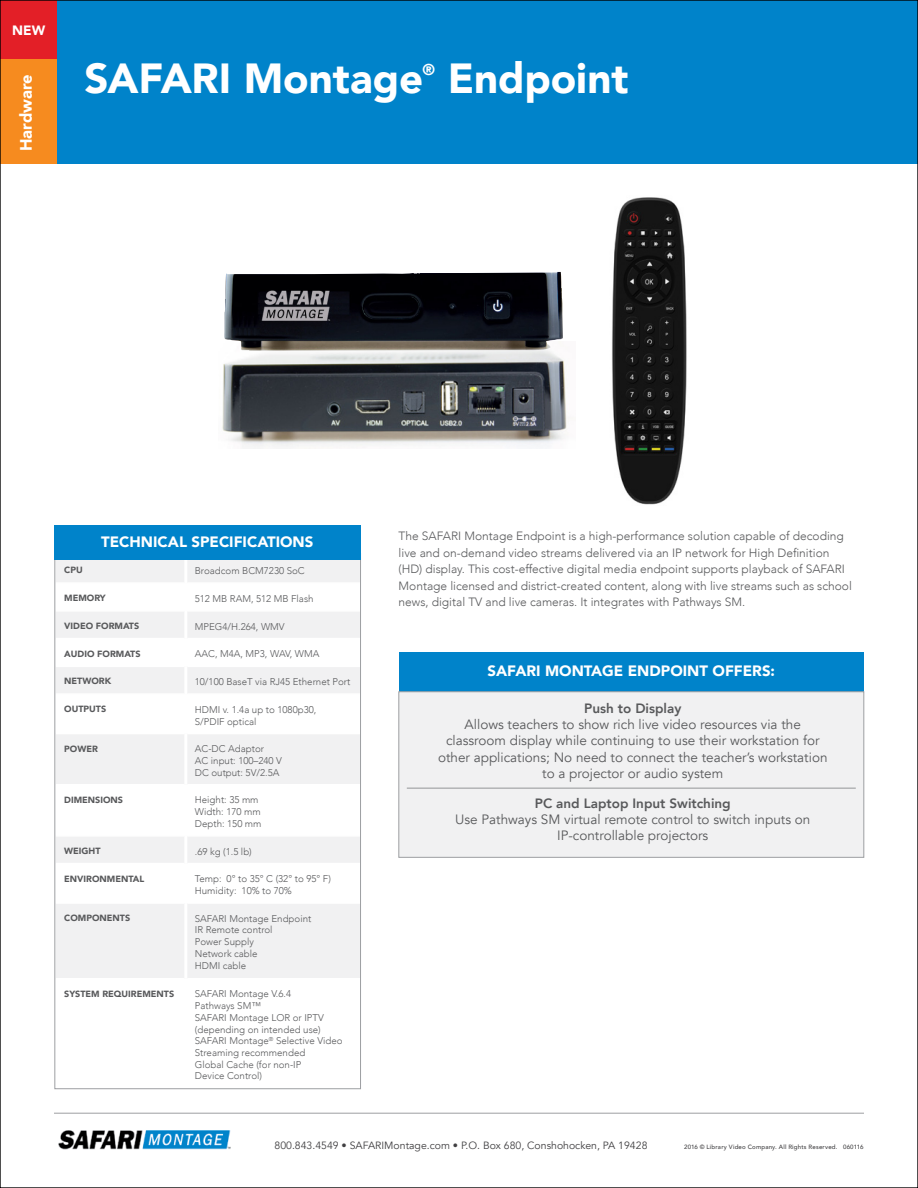
<style>
.page{position:relative;width:918px;height:1188px;background:#fff}
.page>*{position:absolute;margin:0;border:0;box-sizing:border-box;transform-origin:0 0}
.t1{font:900 42px "Avenir";color:#fff}
.t2{font:900 16.5px "Avenir";color:#fff}
.t3{font:900 15.75px "Avenir";color:#fff}
.t4{font:900 15px "Avenir";color:#fff}
.t5{font:13.5px/16.2px "Avenir";color:#58595b;text-align:center}
.t6{font:800 13.5px "Avenir";color:#58595b}
.t7{font:900 13.5px "Avenir";color:#fff}
.t8{font:300 12px/16.5px "Avenir";color:#58595b}
.t9{font:10.5px "Avenir";color:#414042}
.t10{font:300 9.75px/11.7px "Avenir";color:#58595b}
.t11{font:900 9px "Avenir";color:#58595b}
.t12{font:500 6.15px "Avenir";letter-spacing:.03em;color:#414042}
</style>
<div class="page">
<img style="left:58px;top:1130px;width:173px;height:20px">
<hr style="left:54px;top:1113px;width:810px;height:1px;background:#9d9fa2">
<div style="left:0;top:0;width:918px;height:164px;background:#0083ca"></div>
<div style="left:0;top:0;width:56px;height:67px;background:#e31f27"></div>
<div style="left:0;top:59px;width:56px;height:105px;background:#f68b1f"></div>
<svg style="left:54px;top:553px;width:307px;height:536px"></svg>
<div style="left:55px;top:525px;width:306px;height:34px;background:#0083ca"></div>
<div style="left:399px;top:652px;width:465px;height:40px;background:#0083ca"></div>
<div style="left:399px;top:692px;width:465px;height:166px;background:#f1f1f2;border:1px solid #9d9fa2"></div>
<hr style="left:407px;top:788px;width:449px;height:1px;background:#939598">
<img style="left:222px;top:351px;width:345px;height:96px">
<img style="left:224px;top:272px;width:339px;height:79px">
<img style="left:612px;top:197px;width:75px;height:308px">
<h3 class="t7" style="left:12px;top:19px;width:35px">NEW</h3>
<h2 class="t2" style="left:12px;top:151px;width:78px;rotate:-90deg">Hardware</h2>
<h1 class="t1" style="left:84px;top:43px;width:340px">SAFARI Montage</h1>
<h3 class="t3" style="left:423px;top:57px;width:14px">®</h3>
<h1 class="t1" style="left:448px;top:43px;width:182px">Endpoint</h1>
<h3 class="t4" style="left:101px;top:529px;width:214px">TECHNICAL SPECIFICATIONS</h3>
<p class="t11" style="left:64px;top:562px;width:20px">CPU</p>
<p class="t10" style="left:195px;top:565px;width:111px">Broadcom BCM7230 SoC</p>
<p class="t11" style="left:64px;top:590px;width:43px">MEMORY</p>
<p class="t10" style="left:195px;top:593px;width:120px">512 MB RAM, 512 MB Flash</p>
<p class="t11" style="left:64px;top:618px;width:76px">VIDEO FORMATS</p>
<p class="t10" style="left:195px;top:620px;width:91px">MPEG4/H.264, WMV</p>
<p class="t11" style="left:64px;top:646px;width:78px">AUDIO FORMATS</p>
<p class="t10" style="left:195px;top:648px;width:126px">AAC, M4A, MP3, WAV, WMA</p>
<p class="t11" style="left:64px;top:673px;width:48px">NETWORK</p>
<p class="t10" style="left:195px;top:676px;width:157px">10/100 BaseT via RJ45 Ethernet Port</p>
<p class="t11" style="left:64px;top:701px;width:43px">OUTPUTS</p>
<p class="t10" style="left:195px;top:704px;width:123px">HDMI v. 1.4a up to 1080p30,<br>S/PDIF optical</p>
<p class="t11" style="left:64px;top:741px;width:35px">POWER</p>
<p class="t10" style="left:195px;top:743px;width:89px">AC-DC Adaptor<br>AC input: 100–240 V<br>DC output: 5V/2.5A</p>
<p class="t11" style="left:64px;top:792px;width:60px">DIMENSIONS</p>
<p class="t10" style="left:195px;top:794px;width:68px">Height: 35 mm<br>Width: 170 mm<br>Depth: 150 mm</p>
<p class="t11" style="left:64px;top:843px;width:38px">WEIGHT</p>
<p class="t10" style="left:195px;top:845px;width:58px">.69 kg (1.5 lb)</p>
<p class="t11" style="left:64px;top:871px;width:82px">ENVIRONMENTAL</p>
<p class="t10" style="left:195px;top:873px;width:138px">Temp: 0° to 35° C (32° to 95° F)<br>Humidity: 10% to 70%</p>
<p class="t11" style="left:64px;top:910px;width:67px">COMPONENTS</p>
<p class="t10" style="left:195px;top:913px;width:118px">SAFARI Montage Endpoint<br>IR Remote control<br>Power Supply<br>Network cable<br>HDMI cable</p>
<p class="t11" style="left:64px;top:986px;width:111px">SYSTEM REQUIREMENTS</p>
<p class="t10" style="left:195px;top:988px;width:149px">SAFARI Montage V.6.4<br>Pathways SM™<br>SAFARI Montage LOR or IPTV (depending on intended use)<br>SAFARI Montage<sup>®</sup> Selective Video<br>Streaming recommended<br>Global Cache (for non-IP<br>Device Control)</p>
<p class="t8" style="left:399px;top:528px;width:455px">The SAFARI Montage Endpoint is a high-performance solution capable of decoding live and on-demand video streams delivered via an IP network for High Definition (HD) display. This cost-effective digital media endpoint supports playback of SAFARI Montage licensed and district-created content, along with live streams such as school news, digital TV and live cameras. It integrates with Pathways SM.</p>
<h3 class="t4" style="left:488px;top:658px;width:289px">SAFARI MONTAGE ENDPOINT OFFERS:</h3>
<h3 class="t6" style="left:584px;top:698px;width:99px">Push to Display</h3>
<h3 class="t5" style="left:438px;top:717px;width:391px">Allows teachers to show rich live video resources via the classroom display while continuing to use their workstation for other applications; No need to connect the teacher’s workstation to a projector or audio system</h3>
<h3 class="t6" style="left:535px;top:792px;width:198px">PC and Laptop Input Switching</h3>
<h3 class="t5" style="left:455px;top:811px;width:357px">Use Pathways SM virtual remote control to switch inputs on<br>IP-controllable projectors</h3>
<p class="t9" style="left:274px;top:1139px;width:375px">800.843.4549 • SAFARIMontage.com • P.O. Box 680, Conshohocken, PA 19428</p>
<p class="t12" style="left:684px;top:1142px;width:155px">2016 © Library Video Company. All Rights Reserved.</p>
<p class="t12" style="left:843px;top:1142px;width:22px">060116</p>
</div>
